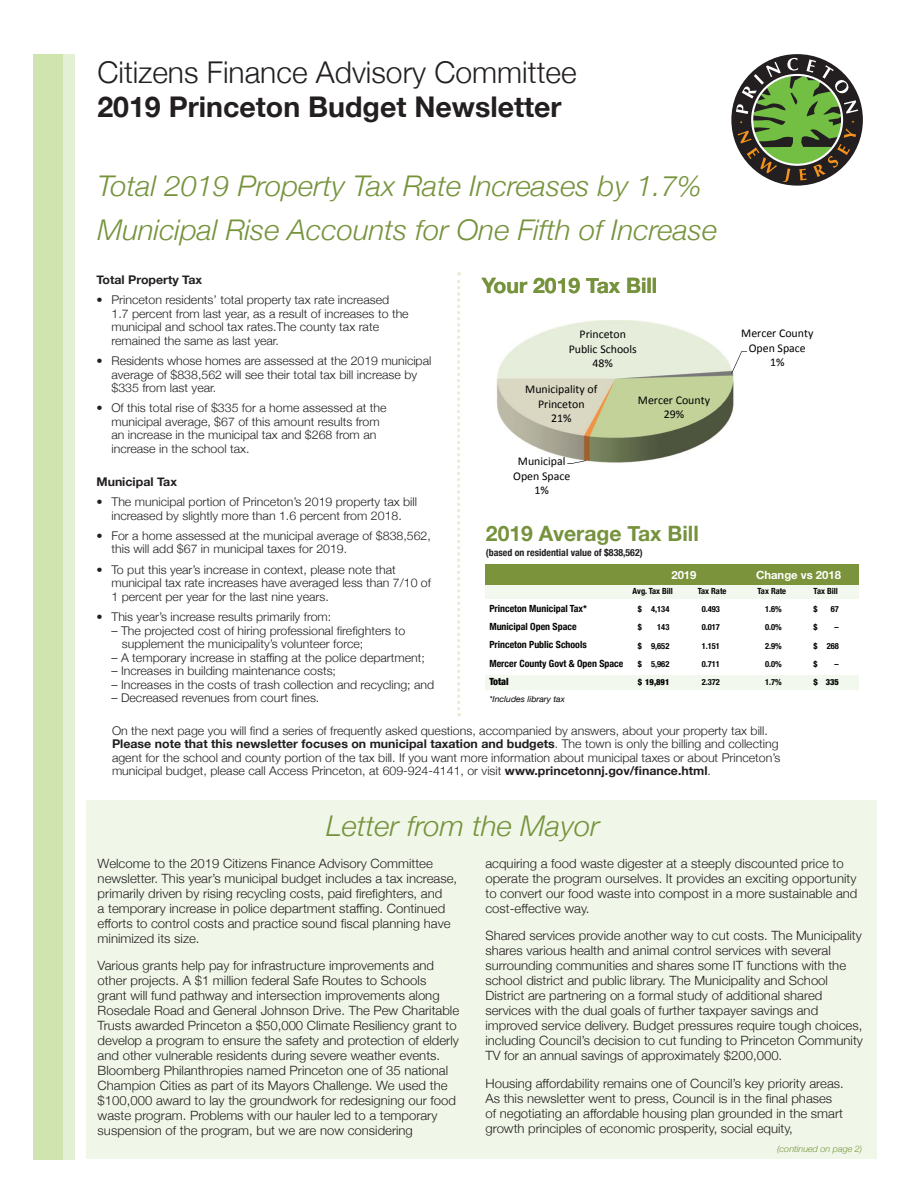
<style>
.page{position:relative;width:919px;height:1189px;background:#fff}
.page>*{position:absolute;margin:0;border:0;box-sizing:border-box;transform-origin:0 0}
.t1{font:300 30px "Helvetica Neue";color:#231f20}
.t2{font:italic 300 28.5px/43.5px "Helvetica Neue";color:#76933c}
.t3{font:700 28.5px "Helvetica Neue";color:#231f20}
.t4{font:700 21.15px "Helvetica Neue";color:#76923d}
.t5{font:300 12.75px/15px "Helvetica Neue";color:#231f20}
.t6{font:300 12px/13.5px "Helvetica Neue";color:#231f20}
.t7{font:700 12px "Helvetica Neue";color:#231f20}
.t8{font:11.85px/14.4px "Calibri";color:#000;text-align:center}
.t9{font:700 11.25px "Helvetica Neue";color:#fff}
.t10{font:700 condensed 9.9px/18.3px "Helvetica Neue";color:#040503}
.t11{font:700 condensed 9.9px "Helvetica Neue";color:#231f20}
.t12{font:900 condensed 9.9px "Helvetica Neue";color:#040503}
.t13{font:italic 300 9px "Helvetica Neue";color:#76933c}
.t14{font:700 condensed 8.4px/18.3px "Helvetica Neue";color:#040503;text-align:justify}
.t15{font:italic 8.4px "Helvetica Neue";color:#040503}
.t16{font:900 condensed 8.4px "Helvetica Neue";color:#040503}
.s1{font-weight:700}
</style>
<div class="page">
<div style="left:731px;top:54px;width:131px;height:131px;background:#231f20;border-radius:50%"></div>
<svg style="left:735px;top:58px;width:122px;height:124px"></svg>
<div style="left:86px;top:800px;width:790px;height:359px;background:#f1f7e8"></div>
<div style="left:34px;top:54px;width:41px;height:1105px;background:#e4f0d4"></div>
<div style="left:34px;top:54px;width:29px;height:1105px;background:#cfe4ae"></div>
<svg style="left:457px;top:272px;width:3px;height:444px"></svg>
<svg style="left:496px;top:320px;width:251px;height:144px"></svg>
<svg style="left:731px;top:351px;width:15px;height:23px"></svg>
<svg style="left:567px;top:460px;width:19px;height:3px"></svg>
<div style="left:485px;top:584px;width:373px;height:15px;background:#f2f8ed"></div>
<div style="left:485px;top:675px;width:373px;height:14px;background:#f2f8ed"></div>
<div style="left:485px;top:564px;width:373px;height:21px;background:#7b943b"></div>
<h1 class="t1" style="left:97px;top:48px;width:480px">Citizens Finance Advisory Committee</h1>
<h2 class="t3" style="left:97px;top:85px;width:465px">2019 Princeton Budget Newsletter</h2>
<h2 class="t2" style="left:97px;top:163px;width:621px">Total 2019 Property Tax Rate Increases by 1.7%<br>Municipal Rise Accounts for One Fifth of Increase</h2>
<p class="t7" style="left:96px;top:270px;width:107px">Total Property Tax</p>
<p class="t6" style="left:111px;top:292px;width:298px;text-indent:-15px">• Princeton residents’ total property tax rate increased 1.7 percent from last year, as a result of increases to the municipal and school tax rates.The county tax rate remained the same as last year.</p>
<p class="t6" style="left:111px;top:353px;width:321px;text-indent:-15px">• Residents whose homes are assessed at the 2019 municipal average of $838,562 will see their total tax bill increase by $335 from last year.</p>
<p class="t6" style="left:111px;top:400px;width:276px;text-indent:-15px">• Of this total rise of $335 for a home assessed at the municipal average, $67 of this amount results from an increase in the municipal tax and $268 from an increase in the school tax.</p>
<p class="t7" style="left:96px;top:472px;width:82px">Municipal Tax</p>
<p class="t6" style="left:96px;top:494px;width:322px;text-align:center">• The municipal portion of Princeton’s 2019 property tax bill increased by slightly more than 1.6 percent from 2018.</p>
<p class="t6" style="left:111px;top:528px;width:321px;text-indent:-15px">• For a home assessed at the municipal average of $838,562, this will add $67 in municipal taxes for 2019.</p>
<p class="t6" style="left:111px;top:561px;width:321px;text-indent:-15px">• To put this year’s increase in context, please note that municipal tax rate increases have averaged less than 7/10 of<br>1 percent per year for the last nine years.</p>
<p class="t6" style="left:96px;top:609px;width:236px">• This year’s increase results primarily from:</p>
<p class="t6" style="left:122px;top:622px;width:285px;text-indent:-10px">– The projected cost of hiring professional firefighters to supplement the municipality’s volunteer force;</p>
<p class="t6" style="left:111px;top:649px;width:315px">– A temporary increase in staffing at the police department;</p>
<p class="t6" style="left:111px;top:663px;width:226px">– Increases in building maintenance costs;</p>
<p class="t6" style="left:111px;top:676px;width:324px">– Increases in the costs of trash collection and recycling; and</p>
<p class="t6" style="left:111px;top:690px;width:209px">– Decreased revenues from court fines.</p>
<p class="t6" style="left:112px;top:722px;width:669px">On the next page you will find a series of frequently asked questions, accompanied by answers, about your property tax bill.<br><span class="s1">Please note that this newsletter focuses on municipal taxation and budgets</span>. The town is only the billing and collecting agent for the school and county portion of the tax bill. If you want more information about municipal taxes or about Princeton’s municipal budget, please call Access Princeton, at 609-924-4141, or visit <span class="s1">www.princetonnj.gov/finance.html</span>.</p>
<h3 class="t4" style="left:481px;top:269px;width:177px">Your 2019 Tax Bill</h3>
<p class="t8" style="left:568px;top:327px;width:70px">Princeton<br>Public Schools<br>48%</p>
<p class="t8" style="left:741px;top:326px;width:74px">Mercer County<br>Open Space<br>1%</p>
<p class="t8" style="left:637px;top:393px;width:74px">Mercer County<br>29%</p>
<p class="t8" style="left:513px;top:454px;width:59px">Municipal<br>Open Space<br>1%</p>
<p class="t8" style="left:525px;top:382px;width:74px">Municipality of<br>Princeton<br>21%</p>
<h3 class="t4" style="left:486px;top:517px;width:214px">2019 Average Tax Bill</h3>
<p class="t11" style="left:486px;top:544px;width:158px">(based on residential value of $838,562)</p>
<p class="t9" style="left:671px;top:566px;width:27px">2019</p>
<p class="t9" style="left:755px;top:566px;width:86px">Change vs 2018</p>
<p class="t14" style="left:632px;top:580px;width:42px">Avg. Tax Bill</p>
<p class="t14" style="left:697px;top:580px;width:30px">Tax Rate</p>
<p class="t14" style="left:757px;top:580px;width:30px">Tax Rate</p>
<p class="t14" style="left:813px;top:580px;width:26px">Tax Bill</p>
<p class="t10" style="left:489px;top:598px;width:135px">Princeton Municipal Tax*<br>Municipal Open Space<br>Princeton Public Schools<br>Mercer County Govt &amp; Open Space</p>
<p class="t12" style="left:489px;top:673px;width:21px">Total</p>
<p class="t15" style="left:489px;top:693px;width:77px">*Includes library tax</p>
<p class="t14" style="left:637px;top:599px;width:33px">$ 4,134 $</p>
<p class="t14" style="left:813px;top:599px;width:6px">$</p>
<p class="t14" style="left:830px;top:599px;width:10px">67</p>
<p class="t14" style="left:813px;top:617px;width:6px">$</p>
<p class="t14" style="left:813px;top:617px;width:27px;text-indent:21px">– $ 268 $</p>
<p class="t14" style="left:834px;top:654px;width:6px">–</p>
<p class="t16" style="left:813px;top:675px;width:27px">$ 335</p>
<p class="t14" style="left:701px;top:599px;width:20px">0.493<br>0.017<br>1.151<br>0.711<br>2.372</p>
<p class="t14" style="left:764px;top:599px;width:18px">1.6% 0.0% 2.9% 0.0% 1.7%</p>
<p class="t14" style="left:637px;top:617px;width:33px;text-indent:19px">143 $ 9,652 $ 5,962</p>
<p class="t16" style="left:637px;top:675px;width:33px">$ 19,891</p>
<h2 class="t2" style="left:326px;top:802px;width:275px">Letter from the Mayor</h2>
<p class="t5" style="left:98px;top:854px;width:361px">Welcome to the 2019 Citizens Finance Advisory Committee newsletter. This year’s municipal budget includes a tax increase, primarily driven by rising recycling costs, paid firefighters, and<br>a temporary increase in police department staffing. Continued efforts to control costs and practice sound fiscal planning have minimized its size.</p>
<p class="t5" style="left:98px;top:956px;width:363px">Various grants help pay for infrastructure improvements and other projects. A $1 million federal Safe Routes to Schools<br>grant will fund pathway and intersection improvements along Rosedale Road and General Johnson Drive. The Pew Charitable Trusts awarded Princeton a $50,000 Climate Resiliency grant to develop a program to ensure the safety and protection of elderly and other vulnerable residents during severe weather events.<br>Bloomberg Philanthropies named Princeton one of 35 national Champion Cities as part of its Mayors Challenge. We used the $100,000 award to lay the groundwork for redesigning our food waste program. Problems with our hauler led to a temporary suspension of the program, but we are now considering</p>
<p class="t5" style="left:485px;top:854px;width:373px">acquiring a food waste digester at a steeply discounted price to operate the program ourselves. It provides an exciting opportunity to convert our food waste into compost in a more sustainable and cost-effective way.</p>
<p class="t5" style="left:485px;top:927px;width:379px">Shared services provide another way to cut costs. The Municipality shares various health and animal control services with several surrounding communities and shares some IT functions with the school district and public library. The Municipality and School District are partnering on a formal study of additional shared services with the dual goals of further taxpayer savings and improved service delivery. Budget pressures require tough choices, including Council’s decision to cut funding to Princeton Community TV for an annual savings of approximately $200,000.</p>
<p class="t5" style="left:485px;top:1074px;width:360px">Housing affordability remains one of Council’s key priority areas.<br>As this newsletter went to press, Council is in the final phases of negotiating an affordable housing plan grounded in the smart growth principles of economic prosperity, social equity,</p>
<p class="t13" style="left:777px;top:1141px;width:86px">(continued on page 2)</p>
</div>
